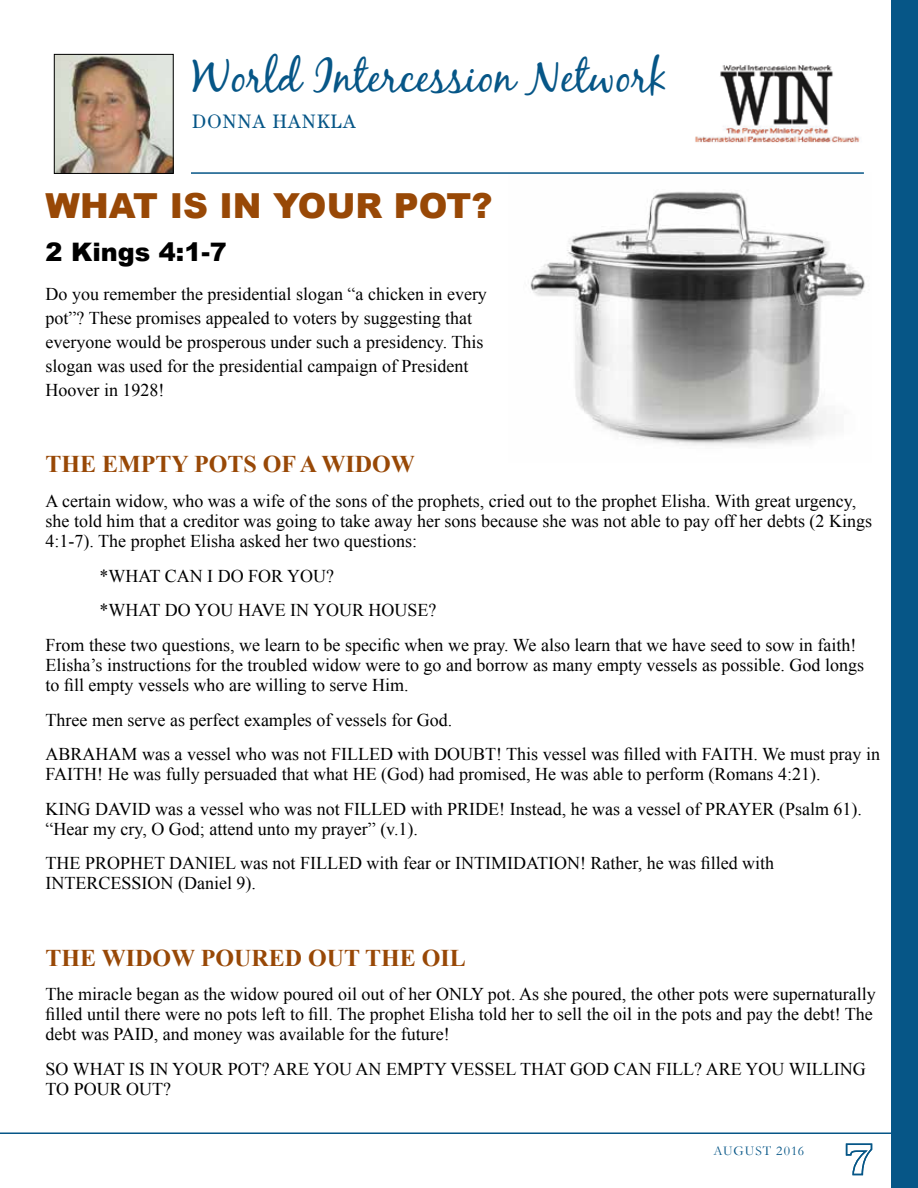
<style>
.page{position:relative;width:918px;height:1188px;background:#fff}
.page>*{position:absolute;margin:0;border:0;box-sizing:border-box;transform-origin:0 0}
.t1{font:45px "Black Jack";color:#065687}
.t2{font:900 34.5px "Arial";color:#984806}
.t3{font:900 25.5px "Arial";color:#000}
.t4{font:700 24px "Times New Roman";color:#984806}
.t5{font:19.5px "Century";letter-spacing:.05em;color:#065687}
.t6{font:18px/19.8px "Times New Roman";color:#000}
.t7{font:13.5px "Garamond";letter-spacing:.06em;color:#065687}
</style>
<div class="page">
<div style="left:891px;top:0;width:27px;height:1188px;background:#065687"></div>
<hr style="left:0;top:1132px;width:918px;height:2px;background:#065687">
<img style="left:530px;top:192px;width:335px;height:254px">
<img style="left:56px;top:56px;width:116px;height:116px">
<div style="left:54px;top:54px;width:120px;height:120px;border:1px solid #000"></div>
<hr style="left:191px;top:172px;width:673px;height:2px;background:#065687">
<img style="left:695px;top:65px;width:165px;height:78px">
<svg style="left:845px;top:1143px;width:28px;height:33px"></svg>
<h1 class="t1" style="left:192px;top:49px;width:477px">World Intercession Network</h1>
<p class="t5" style="left:192px;top:110px;width:165px">DONNA HANKLA</p>
<h2 class="t2" style="left:46px;top:181px;width:448px">WHAT IS IN YOUR POT?</h2>
<h3 class="t3" style="left:46px;top:234px;width:183px">2 Kings 4:1-7</h3>
<p class="t6" style="left:46px;top:282px;width:443px;line-height:24px">Do you remember the presidential slogan “a chicken in every pot”? These promises appealed to voters by suggesting that everyone would be prosperous under such a presidency. This slogan was used for the presidential campaign of President Hoover in 1928!</p>
<h3 class="t4" style="left:46px;top:448px;width:371px">THE EMPTY POTS OF A WIDOW</h3>
<p class="t6" style="left:46px;top:491px;width:828px">A certain widow, who was a wife of the sons of the prophets, cried out to the prophet Elisha. With great urgency, she told him that a creditor was going to take away her sons because she was not able to pay off her debts (2 Kings<br>4:1-7). The prophet Elisha asked her two questions:</p>
<p class="t6" style="left:100px;top:565px;width:236px">*WHAT CAN I DO FOR YOU?</p>
<p class="t6" style="left:100px;top:600px;width:338px">*WHAT DO YOU HAVE IN YOUR HOUSE?</p>
<p class="t6" style="left:46px;top:635px;width:812px">From these two questions, we learn to be specific when we pray. We also learn that we have seed to sow in faith!</p>
<p class="t6" style="left:46px;top:655px;width:820px">Elisha’s instructions for the troubled widow were to go and borrow as many empty vessels as possible. God longs to fill empty vessels who are willing to serve Him.</p>
<p class="t6" style="left:46px;top:702px;width:836px;line-height:34.8px">Three men serve as perfect examples of vessels for God.<br>ABRAHAM was a vessel who was not FILLED with DOUBT! This vessel was filled with FAITH. We must pray in</p>
<p class="t6" style="left:46px;top:756px;width:818px;line-height:34.8px">FAITH! He was fully persuaded that what HE (God) had promised, He was able to perform (Romans 4:21).<br>KING DAVID was a vessel who was not FILLED with PRIDE! Instead, he was a vessel of PRAYER (Psalm 61).</p>
<p class="t6" style="left:46px;top:811px;width:730px;line-height:34.8px">“Hear my cry, O God; attend unto my prayer” (v.1).<br>THE PROPHET DANIEL was not FILLED with fear or INTIMIDATION! Rather, he was filled with</p>
<p class="t6" style="left:46px;top:873px;width:212px">INTERCESSION (Daniel 9).</p>
<h3 class="t4" style="left:46px;top:941px;width:422px">THE WIDOW POURED OUT THE OIL</h3>
<p class="t6" style="left:46px;top:984px;width:832px">The miracle began as the widow poured oil out of her ONLY pot. As she poured, the other pots were supernaturally filled until there were no pots left to fill. The prophet Elisha told her to sell the oil in the pots and pay the debt! The debt was PAID, and money was available for the future!</p>
<p class="t6" style="left:46px;top:1059px;width:822px">SO WHAT IS IN YOUR POT? ARE YOU AN EMPTY VESSEL THAT GOD CAN FILL? ARE YOU WILLING<br>TO POUR OUT?</p>
<p class="t7" style="left:714px;top:1142px;width:92px">AUGUST 2016</p>
</div>
